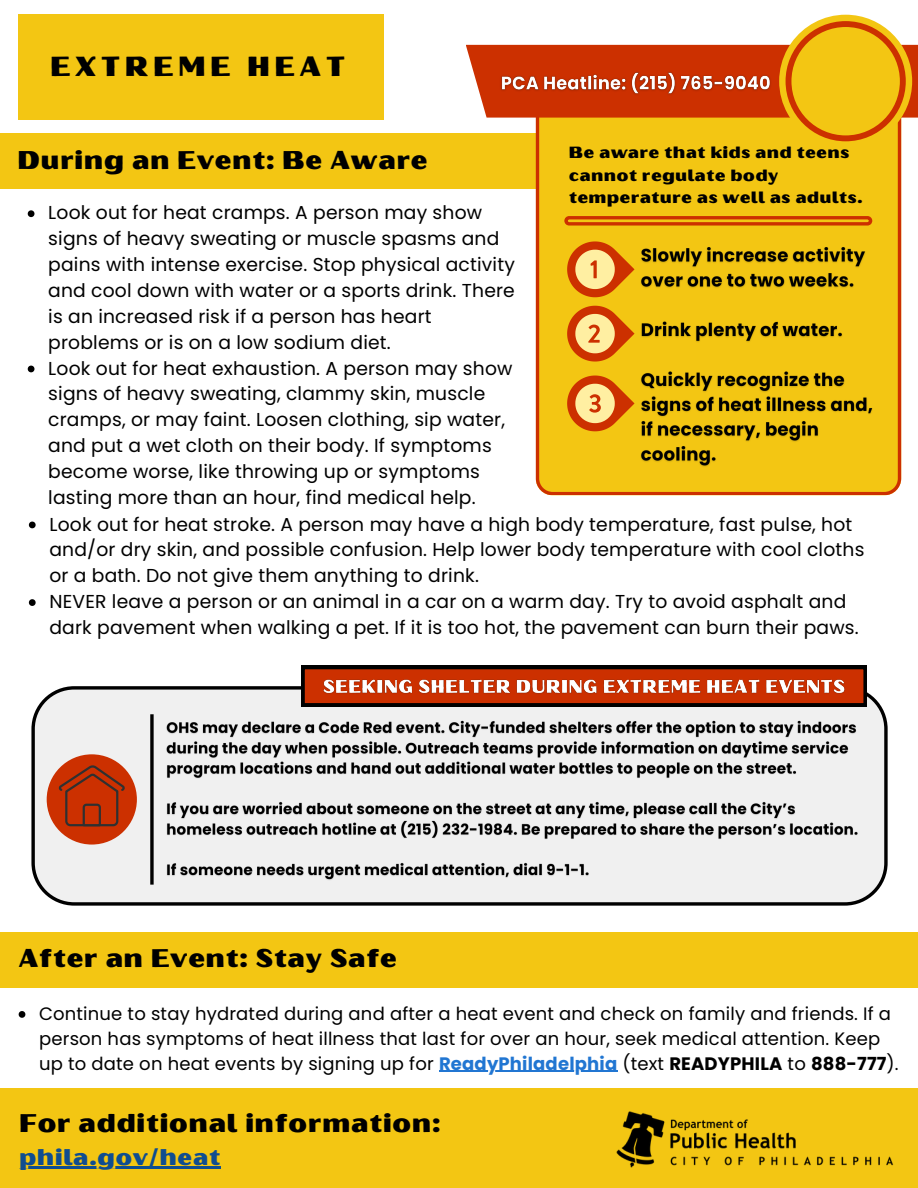
<style>
.page{position:relative;width:918px;height:1188px;background:#fff}
.page>*{position:absolute;margin:0;border:0;box-sizing:border-box;transform-origin:0 0}
.t1{font:27.75px "Oilvare Base";letter-spacing:.16em;color:#000}
.t2{font:25.65px "Oilvare Base";letter-spacing:.01em;color:#000}
.t3{font:22.5px "Oilvare Base";letter-spacing:.01em;color:#0f4d90}
.t4{font:18.75px/25.8px "Poppins";letter-spacing:.01em;color:#000}
.t5{font:18px/24.8px "Poppins";letter-spacing:.01em;color:#000}
.t6{font:16.2px/22.5px "Oilvare Base";letter-spacing:.01em;color:#000}
.s1{font-weight:700;color:#2176d2}
.s2{font-weight:700}
</style>
<div class="page">
<div style="left:0;top:932px;width:918px;height:55px;background:#f3c613"></div>
<div style="left:0;top:133px;width:718px;height:56px;background:#f3c613"></div>
<svg style="left:536px;top:147px;width:365px;height:348px"></svg>
<svg style="left:466px;top:15px;width:452px;height:132px"></svg>
<div style="left:18px;top:15px;width:366px;height:105px;background:#f3c613"></div>
<img style="left:638px;top:243px;width:238px;height:228px">
<svg style="left:31px;top:686px;width:857px;height:220px"></svg>
<div style="left:47px;top:754px;width:90px;height:90px;background:#cc3000;border-radius:50%"></div>
<svg style="left:58px;top:763px;width:68px;height:64px"></svg>
<svg style="left:150px;top:714px;width:4px;height:171px"></svg>
<svg style="left:556px;top:216px;width:316px;height:227px"></svg>
<svg style="left:28px;top:210px;width:6px;height:7px"></svg>
<svg style="left:28px;top:366px;width:6px;height:6px"></svg>
<img style="left:165px;top:717px;width:696px;height:166px">
<svg style="left:19px;top:1011px;width:6px;height:7px"></svg>
<hr style="left:439px;top:1071px;width:178px;height:1px;background:#2176d2">
<img style="left:497px;top:68px;width:283px;height:31px">
<svg style="left:29px;top:522px;width:7px;height:6px"></svg>
<svg style="left:29px;top:599px;width:7px;height:7px"></svg>
<svg style="left:301px;top:666px;width:566px;height:40px"></svg>
<img style="left:320px;top:676px;width:528px;height:22px">
<div style="left:0;top:1088px;width:918px;height:100px;background:#f3c613"></div>
<img style="left:617px;top:1112px;width:277px;height:56px">
<hr style="left:19px;top:1166px;width:202px;height:2px;background:#0f4d90">
<h1 class="t1" style="left:50px;top:50px;width:297px">EXTREME HEAT</h1>
<h2 class="t2" style="left:18px;top:144px;width:412px">During an Event: Be Aware</h2>
<p class="t4" style="left:48px;top:200px;width:468px">Look out for heat cramps. A person may show signs of heavy sweating or muscle spasms and pains with intense exercise. Stop physical activity and cool down with water or a sports drink. There is an increased risk if a person has heart problems or is on a low sodium diet.<br>Look out for heat exhaustion. A person may show signs of heavy sweating, clammy skin, muscle cramps, or may faint. Loosen clothing, sip water, and put a wet cloth on their body. If symptoms become worse, like throwing up or symptoms lasting more than an hour, find medical help.</p>
<p class="t6" style="left:569px;top:141px;width:295px">Be aware that kids and teens cannot regulate body temperature as well as adults.</p>
<p class="t4" style="left:49px;top:511px;width:817px">Look out for heat stroke. A person may have a high body temperature, fast pulse, hot and/or dry skin, and possible confusion. Help lower body temperature with cool cloths or a bath. Do not give them anything to drink.<br>NEVER leave a person or an animal in a car on a warm day. Try to avoid asphalt and dark pavement when walking a pet. If it is too hot, the pavement can burn their paws.</p>
<h2 class="t2" style="left:18px;top:942px;width:380px">After an Event: Stay Safe</h2>
<p class="t5" style="left:39px;top:1001px;width:861px">Continue to stay hydrated during and after a heat event and check on family and friends. If a person has symptoms of heat illness that last for over an hour, seek medical attention. Keep up to date on heat events by signing up for <span class="s1">ReadyPhiladelphia</span> (text <span class="s2">READYPHILA</span> to <span class="s2">888-777</span>).</p>
<h2 class="t2" style="left:19px;top:1107px;width:423px">For additional information:</h2>
<p class="t3" style="left:19px;top:1143px;width:203px">phila.gov/heat</p>
</div>
